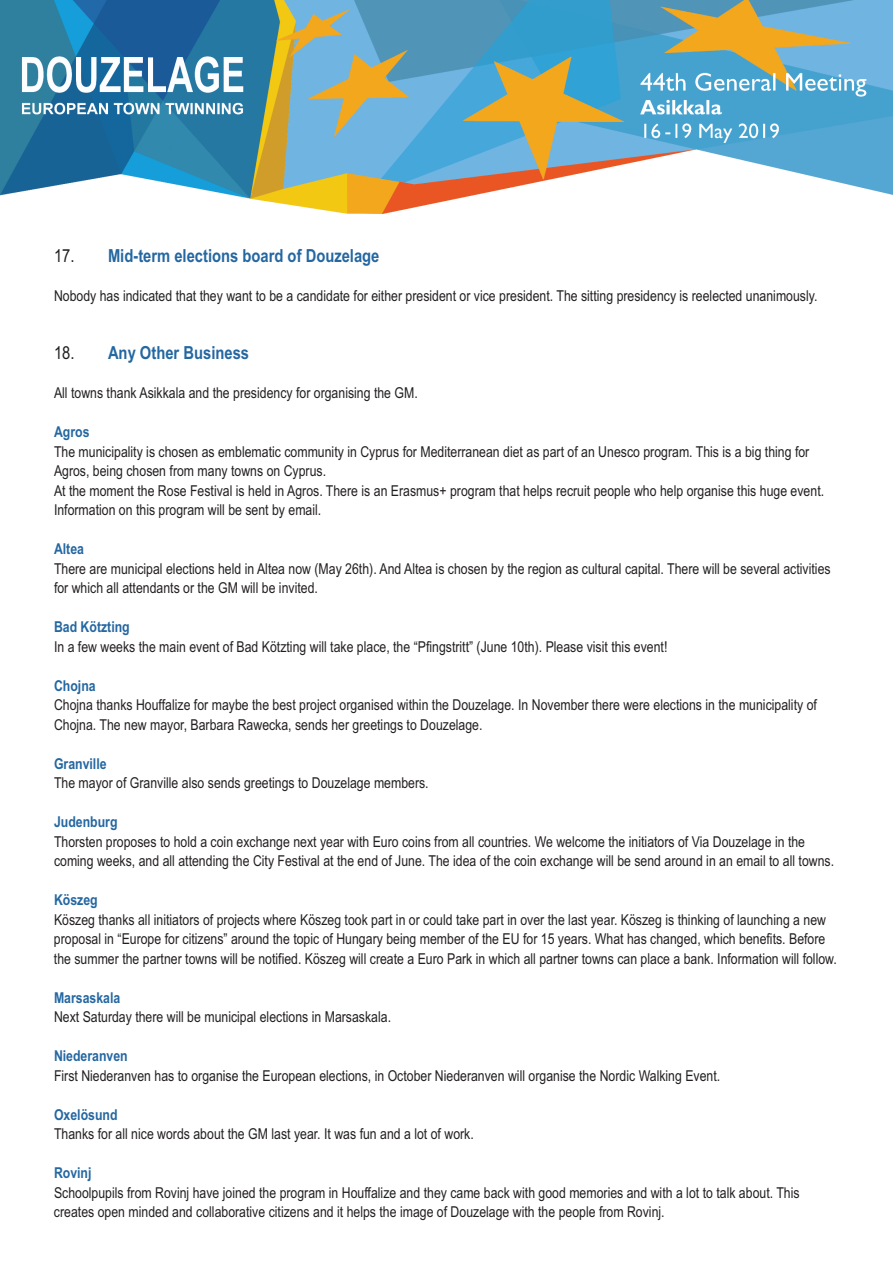
<style>
.page{position:relative;width:893px;height:1263px;background:#fff}
.page>*{position:absolute;margin:0;border:0;box-sizing:border-box;transform-origin:0 0}
.t1{font:700 18px "Arial Narrow";color:#2467a1}
.t2{font:15px/19.5px "Arial Narrow";color:#231f20}
.t3{font:700 15px "Arial Narrow";color:#2467a1}
.s1{font-weight:400;color:#231f20}
</style>
<div class="page">
<img style="left:0;top:0;width:893px;height:214px">
<p class="t1" style="left:54px;top:245px;width:327px"><span class="s1">17.</span> Mid-term elections board of Douzelage</p>
<p class="t2" style="left:54px;top:286px;width:765px">Nobody has indicated that they want to be a candidate for either president or vice president. The sitting presidency is reelected unanimously.</p>
<p class="t1" style="left:54px;top:342px;width:197px"><span class="s1">18.</span> Any Other Business</p>
<p class="t2" style="left:54px;top:383px;width:365px">All towns thank Asikkala and the presidency for organising the GM.</p>
<p class="t3" style="left:54px;top:423px;width:37px">Agros</p>
<p class="t2" style="left:54px;top:442px;width:772px">The municipality is chosen as emblematic community in Cyprus for Mediterranean diet as part of an Unesco program. This is a big thing for Agros, being chosen from many towns on Cyprus.<br>At the moment the Rose Festival is held in Agros. There is an Erasmus+ program that helps recruit people who help organise this huge event.<br>Information on this program will be sent by email.</p>
<p class="t3" style="left:54px;top:540px;width:32px">Altea</p>
<p class="t2" style="left:54px;top:559px;width:778px">There are municipal elections held in Altea now (May 26th). And Altea is chosen by the region as cultural capital. There will be several activities for which all attendants or the GM will be invited.</p>
<p class="t3" style="left:54px;top:618px;width:77px">Bad Kötzting</p>
<p class="t2" style="left:54px;top:637px;width:615px">In a few weeks the main event of Bad Kötzting will take place, the “Pfingstritt” (June 10th). Please visit this event!</p>
<p class="t3" style="left:54px;top:677px;width:43px">Chojna</p>
<p class="t2" style="left:54px;top:695px;width:764px">Chojna thanks Houffalize for maybe the best project organised within the Douzelage. In November there were elections in the municipality of<br>Chojna. The new mayor, Barbara Rawecka, sends her greetings to Douzelage.</p>
<p class="t3" style="left:54px;top:755px;width:54px">Granville</p>
<p class="t2" style="left:54px;top:773px;width:376px">The mayor of Granville also sends greetings to Douzelage members.</p>
<p class="t3" style="left:54px;top:813px;width:65px">Judenburg</p>
<p class="t2" style="left:54px;top:832px;width:782px">Thorsten proposes to hold a coin exchange next year with Euro coins from all countries. We welcome the initiators of Via Douzelage in the coming weeks, and all attending the City Festival at the end of June. The idea of the coin exchange will be send around in an email to all towns.</p>
<p class="t3" style="left:54px;top:891px;width:45px">Köszeg</p>
<p class="t2" style="left:54px;top:910px;width:784px">Köszeg thanks all initiators of projects where Köszeg took part in or could take part in over the last year. Köszeg is thinking of launching a new proposal in “Europe for citizens” around the topic of Hungary being member of the EU for 15 years. What has changed, which benefits. Before the summer the partner towns will be notified. Köszeg will create a Euro Park in which all partner towns can place a bank. Information will follow.</p>
<p class="t3" style="left:54px;top:989px;width:68px">Marsaskala</p>
<p class="t2" style="left:54px;top:1007px;width:339px">Next Saturday there will be municipal elections in Marsaskala.</p>
<p class="t3" style="left:54px;top:1047px;width:75px">Niederanven</p>
<p class="t2" style="left:54px;top:1066px;width:668px">First Niederanven has to organise the European elections, in October Niederanven will organise the Nordic Walking Event.</p>
<p class="t3" style="left:54px;top:1106px;width:65px">Oxelösund</p>
<p class="t2" style="left:54px;top:1124px;width:421px">Thanks for all nice words about the GM last year. It was fun and a lot of work.</p>
<p class="t3" style="left:54px;top:1164px;width:39px">Rovinj</p>
<p class="t2" style="left:54px;top:1183px;width:747px">Schoolpupils from Rovinj have joined the program in Houffalize and they came back with good memories and with a lot to talk about. This creates open minded and collaborative citizens and it helps the image of Douzelage with the people from Rovinj.</p>
</div>
